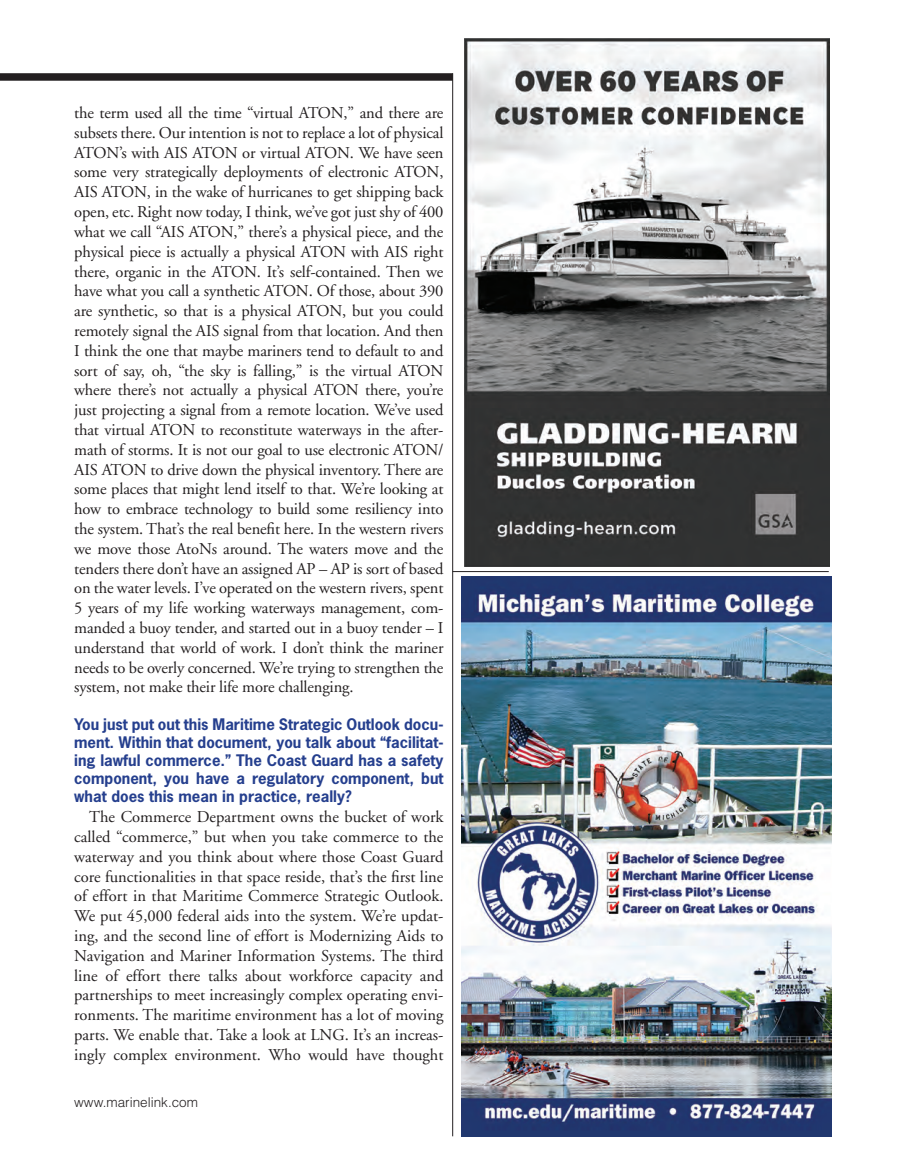
<style>
.page{position:relative;width:905px;height:1175px;background:#fff}
.page>*{position:absolute;margin:0;border:0;box-sizing:border-box;transform-origin:0 0}
.t1{font:16.5px/19.8px "Adobe Garamond";letter-spacing:-.01em;color:#231f20;text-align:justify}
.t2{font:700 15px/18px "News Gothic";color:#253f8e;text-align:justify}
.t3{font:300 13.5px "Helvetica";color:#231f20}
</style>
<div class="page">
<img style="left:464px;top:39px;width:365px;height:527px">
<img style="left:461px;top:577px;width:370px;height:559px">
<hr style="left:452px;top:571px;width:376px;height:1px;background:#231f20">
<hr style="left:452px;top:73px;width:1px;height:1063px;background:#231f20">
<div style="left:0;top:73px;width:453px;height:8px;background:#231f20"></div>
<p class="t1" style="left:74px;top:104px;width:371px">the term used all the time “virtual ATON,” and there are subsets there. Our intention is not to replace a lot of physical ATON’s with AIS ATON or virtual ATON. We have seen some very strategically deployments of electronic ATON, AIS ATON, in the wake of hurricanes to get shipping back open, etc. Right now today, I think, we’ve got just shy of 400 what we call “AIS ATON,” there’s a physical piece, and the physical piece is actually a physical ATON with AIS right there, organic in the ATON. It’s self-contained. Then we have what you call a synthetic ATON. Of those, about 390 are synthetic, so that is a physical ATON, but you could remotely signal the AIS signal from that location. And then I think the one that maybe mariners tend to default to and sort of say, oh, “the sky is falling,” is the virtual ATON where there’s not actually a physical ATON there, you’re just projecting a signal from a remote location. We’ve used that virtual ATON to reconstitute waterways in the after&shy;math of storms. It is not our goal to use electronic ATON/ AIS ATON to drive down the physical inventory. There are some places that might lend itself to that. We’re looking at how to embrace technology to build some resiliency into the system. That’s the real benefit here. In the western rivers we move those AtoNs around. The waters move and the tenders there don’t have an assigned AP – AP is sort of based on the water levels. I’ve operated on the western rivers, spent 5 years of my life working waterways management, com&shy;manded a buoy tender, and started out in a buoy tender – I understand that world of work. I don’t think the mariner needs to be overly concerned. We’re trying to strengthen the system, not make their life more challenging.</p>
<p class="t2" style="left:74px;top:717px;width:371px">You just put out this Maritime Strategic Outlook docu&shy;ment. Within that document, you talk about “facilitat&shy;ing lawful commerce.” The Coast Guard has a safety component, you have a regulatory component, but what does this mean in practice, really?</p>
<p class="t1" style="left:74px;top:808px;width:371px;text-indent:15px">The Commerce Department owns the bucket of work called “commerce,” but when you take commerce to the waterway and you think about where those Coast Guard core functionalities in that space reside, that’s the first line of effort in that Maritime Commerce Strategic Outlook.<br>We put 45,000 federal aids into the system. We’re updat&shy;ing, and the second line of effort is Modernizing Aids to Navigation and Mariner Information Systems. The third line of effort there talks about workforce capacity and partnerships to meet increasingly complex operating envi&shy;ronments. The maritime environment has a lot of moving parts. We enable that. Take a look at LNG. It’s an increas&shy;ingly complex environment. Who would have thought</p>
<p class="t3" style="left:74px;top:1097px;width:125px">www.marinelink.com</p>
</div>
